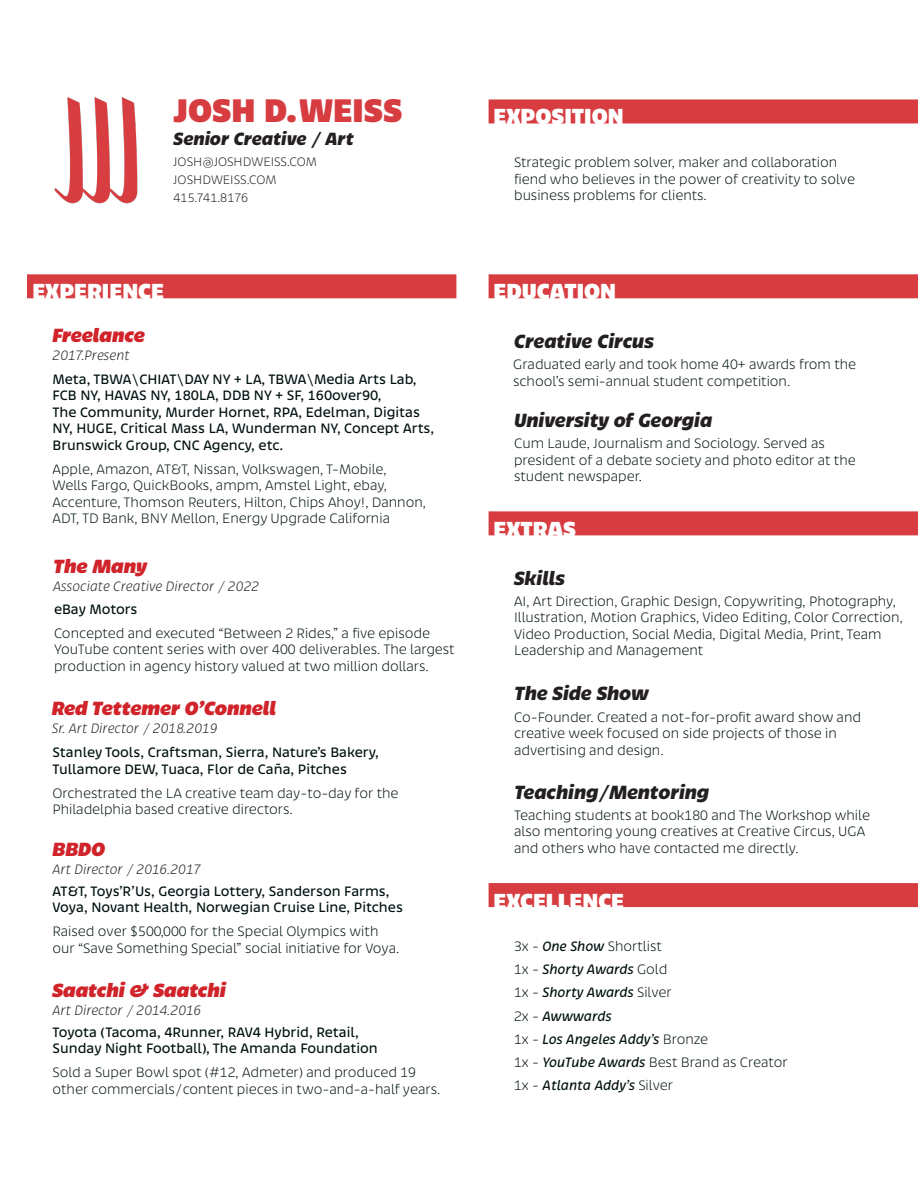
<style>
.page{position:relative;width:918px;height:1188px;background:#fff}
.page>*{position:absolute;margin:0;border:0;box-sizing:border-box;transform-origin:0 0}
.t1{font:900 36px "Bruna";color:#d73d40}
.t2{font:900 24px "Bruna";color:#fff}
.t3{font:italic 700 21px "Bruna";color:#231f20}
.t4{font:italic 900 21px "Bruna";color:#d1232a}
.t5{font:italic 700 19.5px "Bruna";color:#231f20}
.Paragraph_Style_2{font:300 15px/16.5px "Bruna";color:#001010}
.Paragraph_Style_2-2{font:15px/16.5px "Bruna";color:#001010}
.t6{font:italic 300 15px "Bruna";color:#231f20}
.Paragraph_Style_2-3{font:italic 15px "Bruna";color:#001010}
.t7{font:300 13.5px/18.1px "Bruna";color:#231f20}
.s1{font-weight:400;font-style:italic}
.s2{font-weight:300;font-style:normal}
</style>
<div class="page">
<div style="left:27px;top:274px;width:429px;height:24px;background:#d73d40"></div>
<div style="left:489px;top:274px;width:429px;height:24px;background:#d73d40"></div>
<div style="left:489px;top:511px;width:429px;height:24px;background:#d73d40"></div>
<div style="left:489px;top:883px;width:429px;height:24px;background:#d73d40"></div>
<div style="left:489px;top:99px;width:429px;height:24px;background:#d73d40"></div>
<img style="left:54px;top:97px;width:84px;height:107px">
<p class="t1" style="left:174px;top:90px;width:230px">JOSH D.WEISS</p>
<p class="t5" style="left:174px;top:128px;width:182px">Senior Creative / Art</p>
<p class="t7" style="left:174px;top:153px;width:145px">JOSH@JOSHDWEISS.COM<br>JOSHDWEISS.COM<br>415.741.8176</p>
<p class="t2" style="left:32px;top:277px;width:133px">EXPERIENCE</p>
<p class="t4" style="left:52px;top:323px;width:94px">Freelance</p>
<p class="t6" style="left:52px;top:348px;width:79px">2017.Present</p>
<p class="Paragraph_Style_2-2" style="left:52px;top:371px;width:383px">Meta, TBWA\CHIAT\DAY NY + LA, TBWA\Media Arts Lab, FCB NY, HAVAS NY, 180LA, DDB NY + SF, 160over90,<br>The Community, Murder Hornet, RPA, Edelman, Digitas NY, HUGE, Critical Mass LA, Wunderman NY, Concept Arts, Brunswick Group, CNC Agency, etc.</p>
<p class="Paragraph_Style_2" style="left:52px;top:461px;width:375px">Apple, Amazon, AT&amp;T, Nissan, Volkswagen, T-Mobile,<br>Wells Fargo, QuickBooks, ampm, Amstel Light, ebay, Accenture, Thomson Reuters, Hilton, Chips Ahoy!, Dannon, ADT, TD Bank, BNY Mellon, Energy Upgrade California</p>
<p class="t4" style="left:53px;top:554px;width:96px">The Many</p>
<p class="t6" style="left:53px;top:578px;width:208px">Associate Creative Director / 2022</p>
<p class="Paragraph_Style_2-2" style="left:54px;top:601px;width:85px">eBay Motors</p>
<p class="Paragraph_Style_2" style="left:54px;top:625px;width:402px">Concepted and executed “Between 2 Rides,” a five episode<br>YouTube content series with over 400 deliverables. The largest production in agency history valued at two million dollars.</p>
<p class="t4" style="left:52px;top:696px;width:226px">Red Tettemer O’Connell</p>
<p class="t6" style="left:52px;top:720px;width:167px">Sr. Art Director / 2018.2019</p>
<p class="Paragraph_Style_2-2" style="left:52px;top:744px;width:328px">Stanley Tools, Craftsman, Sierra, Nature’s Bakery,<br>Tullamore DEW, Tuaca, Flor de Caña, Pitches</p>
<p class="Paragraph_Style_2" style="left:52px;top:785px;width:348px">Orchestrated the LA creative team day-to-day for the<br>Philadelphia based creative directors.</p>
<p class="t4" style="left:52px;top:837px;width:54px">BBDO</p>
<p class="t6" style="left:52px;top:861px;width:150px">Art Director / 2016.2017</p>
<p class="Paragraph_Style_2-2" style="left:52px;top:883px;width:352px">AT&amp;T, Toys’R’Us, Georgia Lottery, Sanderson Farms,<br>Voya, Novant Health, Norwegian Cruise Line, Pitches</p>
<p class="Paragraph_Style_2" style="left:52px;top:924px;width:348px">Raised over $500,000 for the Special Olympics with our “Save Something Special” social initiative for Voya.</p>
<p class="t4" style="left:52px;top:978px;width:175px">Saatchi &amp; Saatchi</p>
<p class="t6" style="left:52px;top:1002px;width:150px">Art Director / 2014.2016</p>
<p class="Paragraph_Style_2-2" style="left:52px;top:1024px;width:327px">Toyota (Tacoma, 4Runner, RAV4 Hybrid, Retail,<br>Sunday Night Football), The Amanda Foundation</p>
<p class="Paragraph_Style_2" style="left:52px;top:1065px;width:389px">Sold a Super Bowl spot (#12, Admeter) and produced 19 other commercials/content pieces in two-and-a-half years.</p>
<p class="t2" style="left:494px;top:102px;width:132px">EXPOSITION</p>
<p class="Paragraph_Style_2" style="left:514px;top:154px;width:342px">Strategic problem solver, maker and collaboration fiend who believes in the power of creativity to solve business problems for clients.</p>
<p class="t2" style="left:494px;top:277px;width:124px">EDUCATION</p>
<p class="t3" style="left:514px;top:329px;width:141px">Creative Circus</p>
<p class="Paragraph_Style_2" style="left:513px;top:356px;width:345px">Graduated early and took home 40+ awards from the school’s semi-annual student competition.</p>
<p class="t3" style="left:514px;top:408px;width:200px">University of Georgia</p>
<p class="Paragraph_Style_2" style="left:514px;top:435px;width:343px">Cum Laude, Journalism and Sociology. Served as president of a debate society and photo editor at the student newspaper.</p>
<p class="t2" style="left:494px;top:515px;width:84px">EXTRAS</p>
<p class="t3" style="left:514px;top:566px;width:52px">Skills</p>
<p class="Paragraph_Style_2" style="left:514px;top:593px;width:390px">AI, Art Direction, Graphic Design, Copywriting, Photography, Illustration, Motion Graphics, Video Editing, Color Correction, Video Production, Social Media, Digital Media, Print, Team Leadership and Management</p>
<p class="t3" style="left:514px;top:682px;width:136px">The Side Show</p>
<p class="Paragraph_Style_2" style="left:514px;top:709px;width:349px">Co-Founder. Created a not-for-profit award show and creative week focused on side projects of those in advertising and design.</p>
<p class="t3" style="left:514px;top:780px;width:197px">Teaching/Mentoring</p>
<p class="Paragraph_Style_2" style="left:514px;top:807px;width:357px">Teaching students at book180 and The Workshop while also mentoring young creatives at Creative Circus, UGA and others who have contacted me directly.</p>
<p class="t2" style="left:494px;top:887px;width:132px">EXCELLENCE</p>
<p class="Paragraph_Style_2" style="left:514px;top:938px;width:149px">3x - <span class="s1">One Show</span> Shortlist</p>
<p class="Paragraph_Style_2-3" style="left:514px;top:961px;width:155px"><span class="s2">1x -</span> Shorty Awards <span class="s2">Gold</span></p>
<p class="Paragraph_Style_2-3" style="left:514px;top:984px;width:159px"><span class="s2">1x -</span> Shorty Awards <span class="s2">Silver</span></p>
<p class="Paragraph_Style_2-3" style="left:514px;top:1008px;width:99px"><span class="s2">2x -</span> Awwwards</p>
<p class="Paragraph_Style_2" style="left:514px;top:1028px;width:275px;line-height:23.2px">1x - <span class="s1">Los Angeles Addy’s</span> Bronze<br>1x - <span class="s1">YouTube Awards</span> Best Brand as Creator</p>
<p class="Paragraph_Style_2-3" style="left:514px;top:1077px;width:160px"><span class="s2">1x -</span> Atlanta Addy’s <span class="s2">Silver</span></p>
</div>
